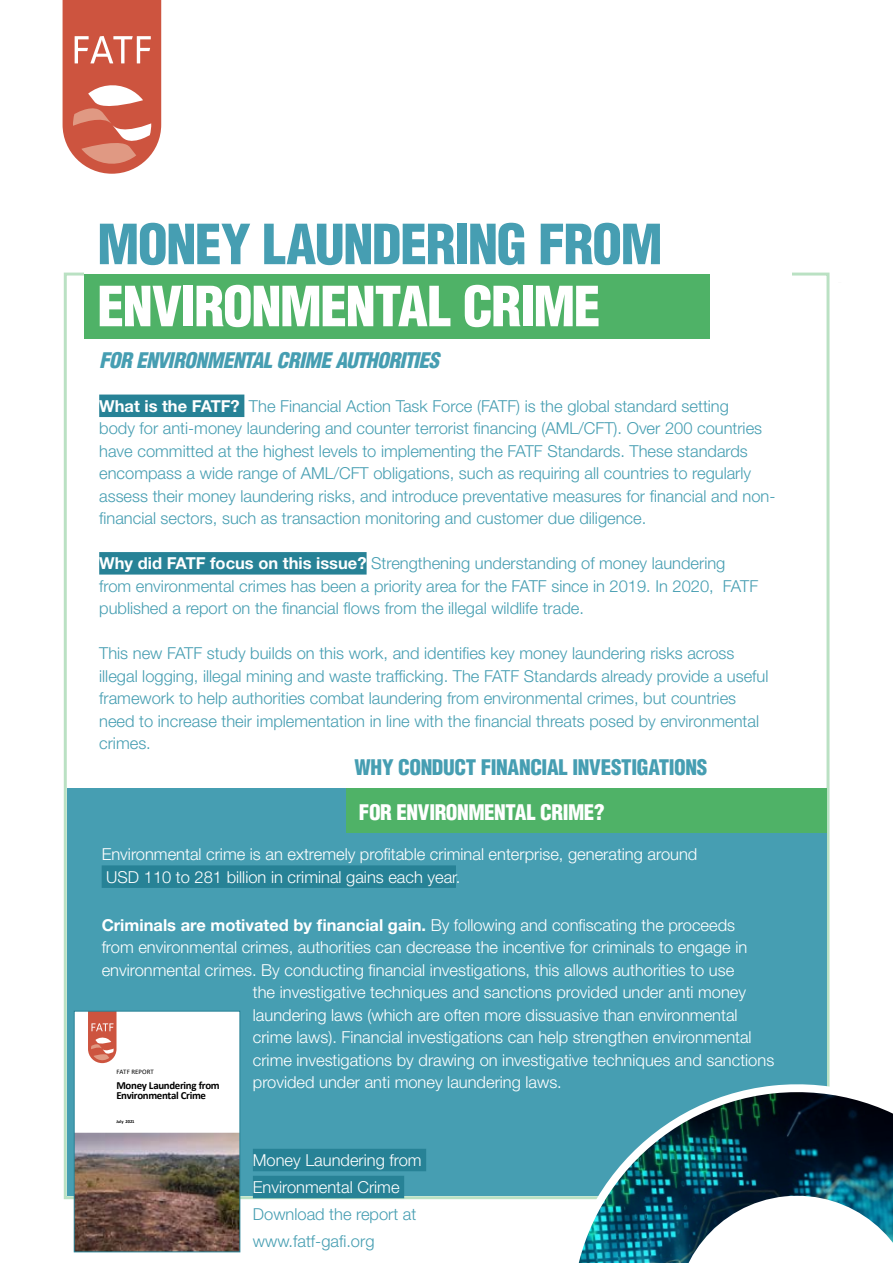
<style>
.page{position:relative;width:893px;height:1263px;background:#fff}
.page>*{position:absolute;margin:0;border:0;box-sizing:border-box;transform-origin:0 0}
.t1{font:900 condensed 54px "Helvetica LT Std";letter-spacing:-.03em;color:#469eb2}
.t2{font:900 condensed 54px "Helvetica LT Std";letter-spacing:-.03em;color:#fff}
.t3{font:900 condensed 21px "Helvetica LT Std";letter-spacing:-.02em;color:#469eb2}
.t4{font:italic 900 condensed 21px "Helvetica LT Std";letter-spacing:-.025em;color:#469eb2}
.t5{font:900 condensed 21px "Helvetica LT Std";letter-spacing:-.02em;color:#fff}
.t6{font:300 16.5px/22.5px "Helvetica Neue LT Std";color:#469eb2}
.t7{font:300 16.5px/22.5px "Helvetica Neue LT Std";color:#fff}
.t8{font:700 16.5px "Helvetica Neue LT Std";color:#fff}
.t9{font:700 10.8px/10.1px "Calibri";letter-spacing:-.03em;color:#000}
.t10{font:6.9px "Calibri";letter-spacing:.005em;color:#000}
.t11{font:700 4.5px "Calibri";letter-spacing:-.01em;color:#000}
.s1{font-weight:700;color:#fff}
.s2{font-weight:300}
</style>
<div class="page">
<svg style="left:63px;top:0;width:98px;height:174px"></svg>
<div style="left:99px;top:395px;width:145px;height:22px;background:#278296"></div>
<div style="left:99px;top:552px;width:268px;height:23px;background:#278296"></div>
<div style="left:67px;top:788px;width:759px;height:407px;background:#469eb2"></div>
<div style="left:84px;top:275px;width:626px;height:64px;background:#4fb267"></div>
<svg style="left:556px;top:1076px;width:337px;height:187px"></svg>
<div style="left:346px;top:788px;width:480px;height:45px;background:#4fb267"></div>
<div style="left:102px;top:865px;width:354px;height:23px;background:#278296"></div>
<img style="left:76px;top:1133px;width:162px;height:117px">
<div style="left:74px;top:1011px;width:166px;height:121px;background:#fff"></div>
<svg style="left:88px;top:1013px;width:29px;height:50px"></svg>
<div style="left:74px;top:1011px;width:166px;height:241px;border:1px solid #278296"></div>
<div style="left:253px;top:1149px;width:173px;height:22px;background:#278296"></div>
<div style="left:253px;top:1176px;width:151px;height:22px;background:#278296"></div>
<h1 class="t1" style="left:97px;top:210px;width:567px">MONEY LAUNDERING FROM</h1>
<h1 class="t2" style="left:97px;top:272px;width:505px">ENVIRONMENTAL CRIME</h1>
<p class="t4" style="left:99px;top:347px;width:341px">FOR ENVIRONMENTAL CRIME AUTHORITIES</p>
<p class="t6" style="left:99px;top:394px;width:678px"><span class="s1">What is the FATF?</span> The Financial Action Task Force (FATF) is the global standard setting<br>body for anti-money laundering and counter terrorist financing (AML/CFT). Over 200 countries have committed at the highest levels to implementing the FATF Standards. These standards encompass a wide range of AML/CFT obligations, such as requiring all countries to regularly assess their money laundering risks, and introduce preventative measures for financial and non&shy;financial sectors, such as transaction monitoring and customer due diligence.</p>
<p class="t6" style="left:99px;top:552px;width:660px"><span class="s1">Why did FATF focus on this issue?</span> Strengthening understanding of money laundering from environmental crimes has been a priority area for the FATF since in 2019. In 2020, FATF published a report on the financial flows from the illegal wildlife trade.</p>
<p class="t6" style="left:99px;top:642px;width:671px">This new FATF study builds on this work, and identifies key money laundering risks across illegal logging, illegal mining and waste trafficking. The FATF Standards already provide a useful framework to help authorities combat laundering from environmental crimes, but countries need to increase their implementation in line with the financial threats posed by environmental crimes.</p>
<p class="t3" style="left:354px;top:754px;width:355px">WHY CONDUCT FINANCIAL INVESTIGATIONS</p>
<p class="t5" style="left:359px;top:799px;width:247px">FOR ENVIRONMENTAL CRIME?</p>
<p class="t7" style="left:102px;top:843px;width:597px">Environmental crime is an extremely profitable criminal enterprise, generating around<br>USD 110 to 281 billion in criminal gains each year.</p>
<p class="t8" style="left:102px;top:914px;width:635px">Criminals are motivated by financial gain. <span class="s2">By following and confiscating the proceeds</span></p>
<p class="t7" style="left:102px;top:936px;width:647px">from environmental crimes, authorities can decrease the incentive for criminals to engage in</p>
<p class="t7" style="left:102px;top:958px;width:634px">environmental crimes. By conducting financial investigations, this allows authorities to use</p>
<p class="t7" style="left:253px;top:981px;width:495px">the investigative techniques and sanctions provided under anti money</p>
<p class="t7" style="left:253px;top:1003px;width:486px">laundering laws (which are often more dissuasive than environmental</p>
<p class="t7" style="left:253px;top:1026px;width:500px">crime laws). Financial investigations can help strengthen environmental</p>
<p class="t7" style="left:253px;top:1048px;width:523px">crime investigations by drawing on investigative techniques and sanctions</p>
<p class="t7" style="left:253px;top:1071px;width:310px">provided under anti money laundering laws.</p>
<p class="t10" style="left:117px;top:1067px;width:39px">FATF REPORT</p>
<p class="t9" style="left:116px;top:1080px;width:105px">Money Laundering from<br>Environmental Crime</p>
<p class="t11" style="left:116px;top:1119px;width:20px">July 2021</p>
<p class="t7" style="left:253px;top:1146px;width:170px;line-height:27px">Money Laundering from<br>Environmental Crime</p>
<p class="t6" style="left:253px;top:1200px;width:165px;line-height:27px">Download the report at www.fatf-gafi.org</p>
</div>
